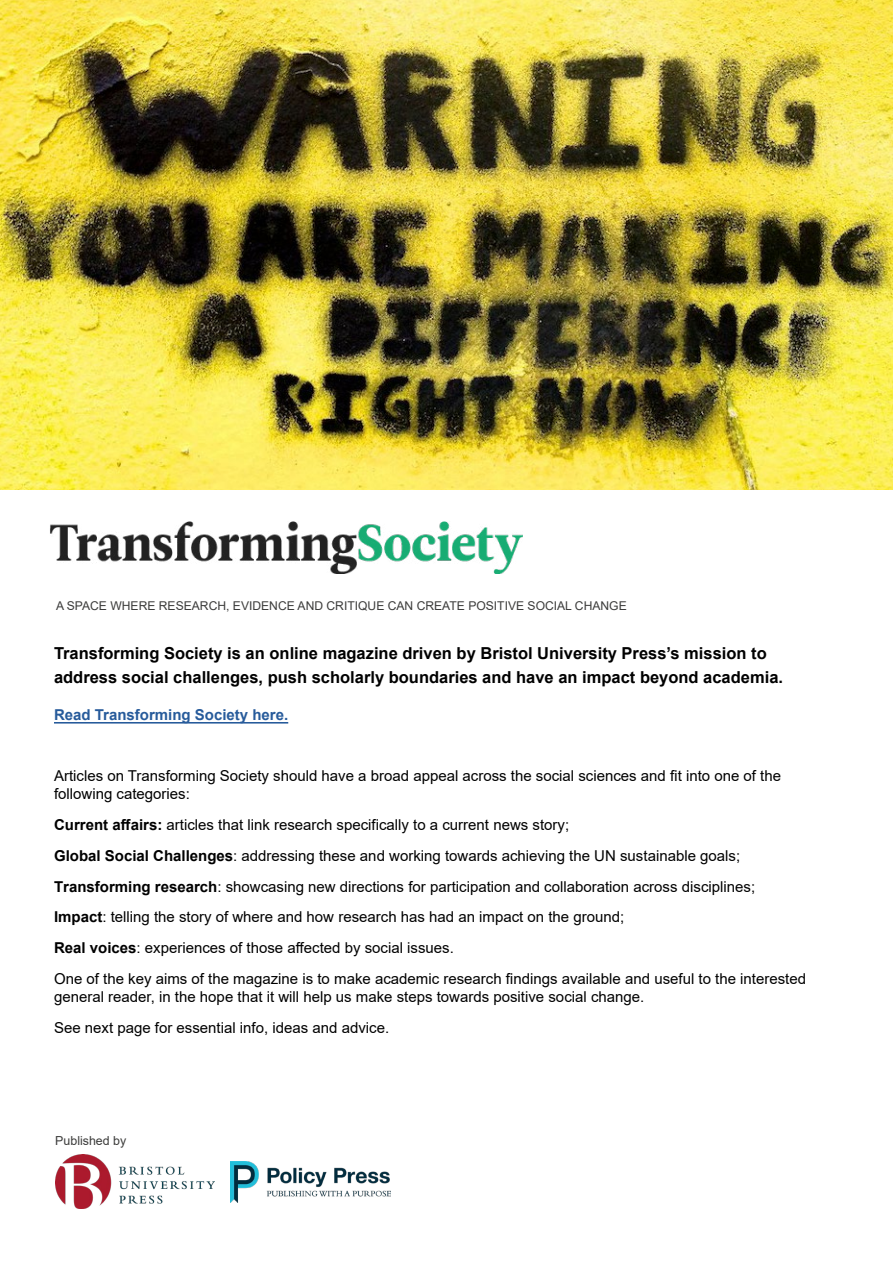
<style>
.page{position:relative;width:893px;height:1263px;background:#fff}
.page>*{position:absolute;margin:0;border:0;box-sizing:border-box;transform-origin:0 0}
.t1{font:700 16.5px/24px "Arial";color:#000}
.t2{font:15px/30.8px "Arial";color:#000}
.t3{font:700 15px "Arial";color:#275b9b}
.t4{font:12.45px "Arial";color:#3c3c3b}
.t5{font:12.15px "Arial";color:#3c3c3b}
.s1{font-weight:700}
</style>
<div class="page">
<img style="left:0;top:0;width:893px;height:489px">
<img style="left:50px;top:521px;width:472px;height:52px">
<img style="left:55px;top:1155px;width:160px;height:54px">
<img style="left:231px;top:1161px;width:159px;height:42px">
<hr style="left:54px;top:722px;width:234px;height:1px;background:#275b9b">
<p class="t5" style="left:56px;top:597px;width:572px">A SPACE WHERE RESEARCH, EVIDENCE AND CRITIQUE CAN CREATE POSITIVE SOCIAL CHANGE</p>
<p class="t1" style="left:54px;top:641px;width:731px">Transforming Society is an online magazine driven by Bristol University Press’s mission to address social challenges, push scholarly boundaries and have an impact beyond academia.</p>
<p class="t3" style="left:54px;top:704px;width:236px">Read Transforming Society here.</p>
<p class="t2" style="left:54px;top:767px;width:729px;line-height:18px">Articles on Transforming Society should have a broad appeal across the social sciences and fit into one of the following categories:</p>
<p class="t2" style="left:54px;top:809px;width:754px"><span class="s1">Current affairs:</span> articles that link research specifically to a current news story;<br><span class="s1">Global Social Challenges</span>: addressing these and working towards achieving the UN sustainable goals; <span class="s1">Transforming research</span>: showcasing new directions for participation and collaboration across disciplines; <span class="s1">Impact</span>: telling the story of where and how research has had an impact on the ground;<br><span class="s1">Real voices</span>: experiences of those affected by social issues.<br>One of the key aims of the magazine is to make academic research findings available and useful to the interested</p>
<p class="t2" style="left:54px;top:981px;width:592px">general reader, in the hope that it will help us make steps towards positive social change.<br>See next page for essential info, ideas and advice.</p>
<p class="t4" style="left:55px;top:1132px;width:73px">Published by</p>
</div>
